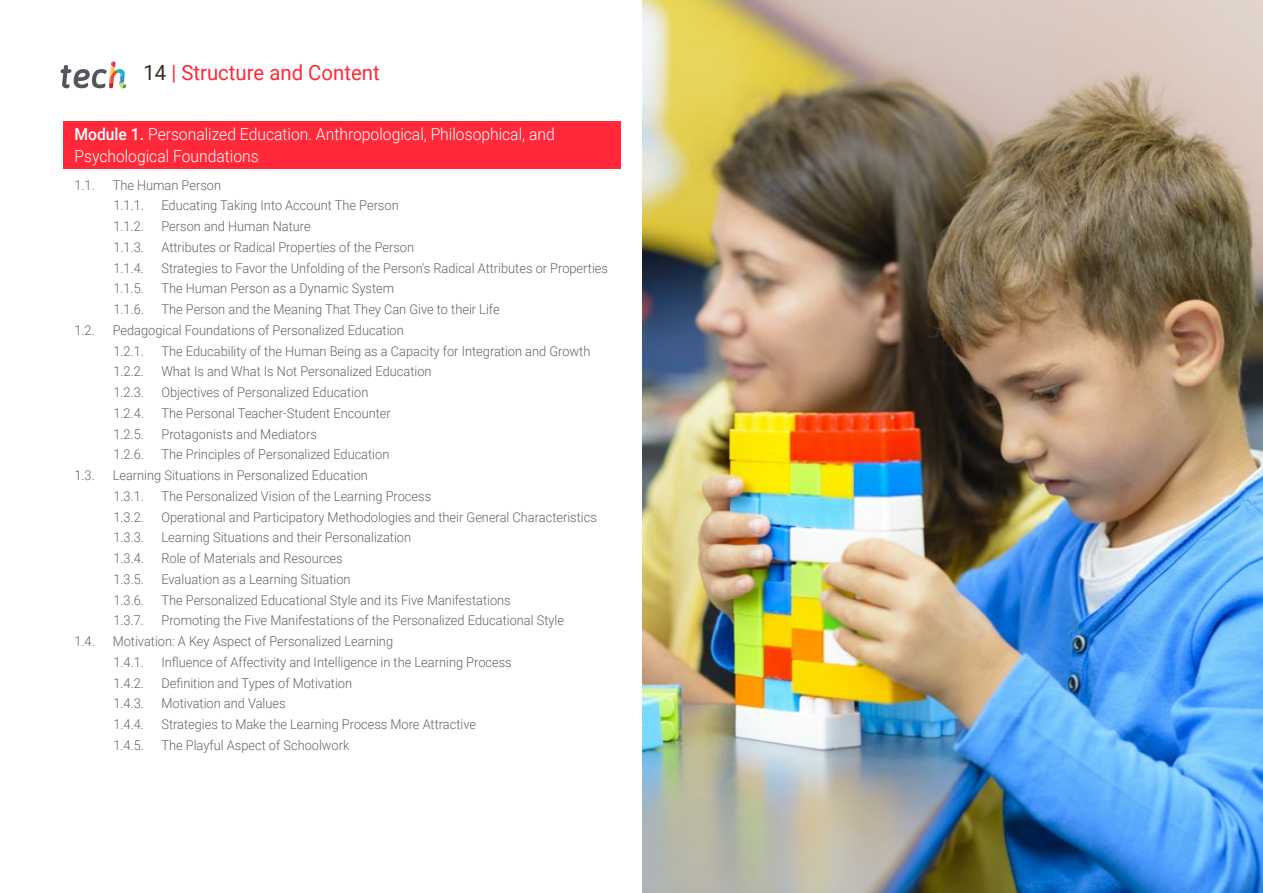
<style>
.page{position:relative;width:1263px;height:893px;background:#fff}
.page>*{position:absolute;margin:0;border:0;box-sizing:border-box;transform-origin:0 0}
.t1{font:21px "Roboto";color:#ff293a}
.t2{font:300 16.5px/22.5px "Roboto";color:#fff;scale:.95 1}
.t3{font:300 13.5px/20.7px "Roboto";color:#61646a;scale:.95 1}
.s1{color:#312e20}
.s2{font-weight:500}
</style>
<div class="page">
<div style="left:63px;top:121px;width:558px;height:48px;background:#ff293a"></div>
<svg style="left:61px;top:62px;width:65px;height:27px"></svg>
<img style="left:642px;top:0;width:621px;height:893px">
<h1 class="t1" style="left:144px;top:57px;width:238px"><span class="s1">14</span> | Structure and Content</h1>
<p class="t2" style="left:74px;top:122px;width:507px"><span class="s2">Module 1.</span> Personalized Education. Anthropological, Philosophical, and<br>Psychological Foundations</p>
<p class="t3" style="left:74px;top:174px;width:23px">1.1.</p>
<p class="t3" style="left:113px;top:174px;width:116px">The Human Person<br>1.1.1.</p>
<p class="t3" style="left:161px;top:195px;width:251px">Educating Taking Into Account The Person</p>
<p class="t3" style="left:113px;top:215px;width:34px">1.1.2.</p>
<p class="t3" style="left:161px;top:215px;width:159px">Person and Human Nature</p>
<p class="t3" style="left:113px;top:236px;width:34px">1.1.3.</p>
<p class="t3" style="left:161px;top:236px;width:267px">Attributes or Radical Properties of the Person</p>
<p class="t3" style="left:113px;top:257px;width:34px">1.1.4.</p>
<p class="t3" style="left:161px;top:257px;width:472px">Strategies to Favor the Unfolding of the Person's Radical Attributes or Properties</p>
<p class="t3" style="left:113px;top:278px;width:34px">1.1.5.</p>
<p class="t3" style="left:161px;top:278px;width:246px">The Human Person as a Dynamic System</p>
<p class="t3" style="left:113px;top:298px;width:34px">1.1.6.</p>
<p class="t3" style="left:161px;top:298px;width:358px">The Person and the Meaning That They Can Give to their Life</p>
<p class="t3" style="left:74px;top:319px;width:23px">1.2.</p>
<p class="t3" style="left:113px;top:319px;width:308px">Pedagogical Foundations of Personalized Education<br>1.2.1.</p>
<p class="t3" style="left:161px;top:340px;width:453px">The Educability of the Human Being as a Capacity for Integration and Growth</p>
<p class="t3" style="left:113px;top:361px;width:34px">1.2.2.</p>
<p class="t3" style="left:161px;top:361px;width:286px">What Is and What Is Not Personalized Education</p>
<p class="t3" style="left:113px;top:381px;width:34px">1.2.3.</p>
<p class="t3" style="left:161px;top:381px;width:219px">Objectives of Personalized Education</p>
<p class="t3" style="left:113px;top:402px;width:34px">1.2.4.</p>
<p class="t3" style="left:161px;top:402px;width:243px">The Personal Teacher-Student Encounter</p>
<p class="t3" style="left:113px;top:423px;width:34px">1.2.5.</p>
<p class="t3" style="left:161px;top:423px;width:165px">Protagonists and Mediators</p>
<p class="t3" style="left:113px;top:444px;width:34px">1.2.6.</p>
<p class="t3" style="left:161px;top:444px;width:241px">The Principles of Personalized Education</p>
<p class="t3" style="left:74px;top:464px;width:23px">1.3.</p>
<p class="t3" style="left:113px;top:464px;width:270px">Learning Situations in Personalized Education<br>1.3.1.</p>
<p class="t3" style="left:161px;top:485px;width:285px">The Personalized Vision of the Learning Process</p>
<p class="t3" style="left:113px;top:506px;width:34px">1.3.2.</p>
<p class="t3" style="left:161px;top:506px;width:460px">Operational and Participatory Methodologies and their General Characteristics</p>
<p class="t3" style="left:113px;top:527px;width:34px">1.3.3.</p>
<p class="t3" style="left:161px;top:527px;width:264px">Learning Situations and their Personalization</p>
<p class="t3" style="left:113px;top:547px;width:34px">1.3.4.</p>
<p class="t3" style="left:161px;top:547px;width:192px">Role of Materials and Resources</p>
<p class="t3" style="left:113px;top:568px;width:34px">1.3.5.</p>
<p class="t3" style="left:161px;top:568px;width:201px">Evaluation as a Learning Situation</p>
<p class="t3" style="left:113px;top:589px;width:34px">1.3.6.</p>
<p class="t3" style="left:161px;top:589px;width:369px">The Personalized Educational Style and its Five Manifestations</p>
<p class="t3" style="left:113px;top:610px;width:34px">1.3.7.</p>
<p class="t3" style="left:161px;top:610px;width:425px">Promoting the Five Manifestations of the Personalized Educational Style</p>
<p class="t3" style="left:74px;top:630px;width:23px">1.4.</p>
<p class="t3" style="left:113px;top:630px;width:297px">Motivation: A Key Aspect of Personalized Learning<br>1.4.1.</p>
<p class="t3" style="left:161px;top:651px;width:370px">Influence of Affectivity and Intelligence in the Learning Process</p>
<p class="t3" style="left:113px;top:672px;width:34px">1.4.2.</p>
<p class="t3" style="left:161px;top:672px;width:202px">Definition and Types of Motivation</p>
<p class="t3" style="left:113px;top:693px;width:34px">1.4.3.</p>
<p class="t3" style="left:161px;top:693px;width:132px">Motivation and Values</p>
<p class="t3" style="left:113px;top:713px;width:34px">1.4.4.</p>
<p class="t3" style="left:161px;top:713px;width:333px">Strategies to Make the Learning Process More Attractive</p>
<p class="t3" style="left:113px;top:734px;width:34px">1.4.5.</p>
<p class="t3" style="left:161px;top:734px;width:199px">The Playful Aspect of Schoolwork</p>
</div>
